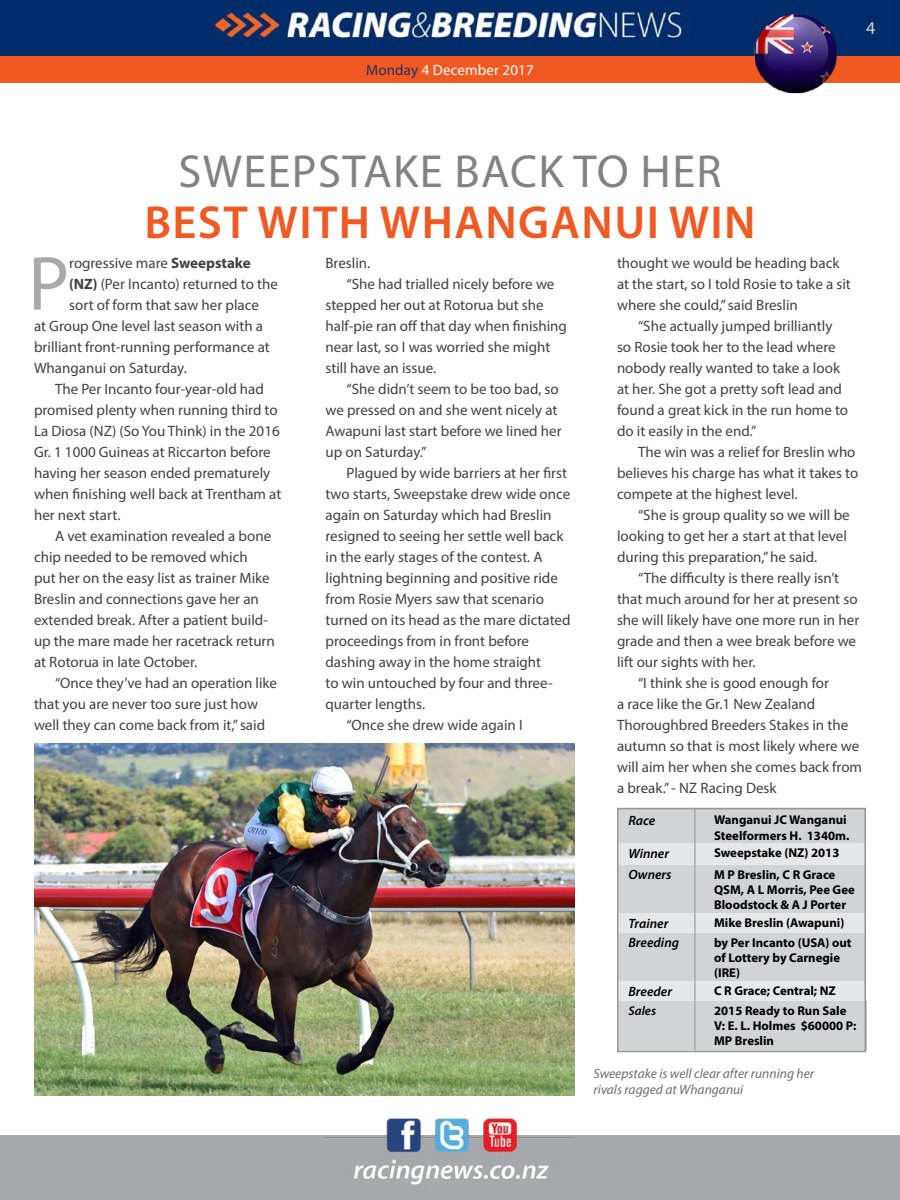
<style>
.page{position:relative;width:900px;height:1200px;background:#fff}
.page>*{position:absolute;margin:0;border:0;box-sizing:border-box;transform-origin:0 0}
.t1{font:77.25px "Myriad Pro";color:#a7a9ac}
.t2{font:600 46.5px "Myriad Pro";letter-spacing:.03em;color:#f15922}
.t3{font:46.5px "Myriad Pro";color:#808285}
.t4{font:18px "Myriad Pro";color:#d1d4d4}
.t5{font:15px/21px "Myriad Pro";color:#414042}
.t6{font:15px "Myriad Pro";letter-spacing:.01em;color:#fff}
.t7{font:italic 13.5px/16.2px "Myriad Pro";color:#6d6e71}
.t8{font:italic 600 13.5px "Myriad Pro";color:#000}
.t9{font:700 12.75px/15.3px "Myriad Pro";color:#000}
.t10{font:italic 600 12.75px "Myriad Pro";color:#000}
.s1{color:#203267}
.s2{font-weight:700}
</style>
<div class="page">
<div style="left:0;top:1136px;width:900px;height:64px;background:#a7a9ac"></div>
<img style="left:325px;top:1118px;width:250px;height:67px">
<div style="left:0;top:56px;width:900px;height:27px;background:#f15922"></div>
<img style="left:0;top:0;width:900px;height:56px">
<img style="left:34px;top:744px;width:541px;height:351px">
<div style="left:620px;top:811px;width:243px;height:238px;background:#d1d3d4"></div>
<hr style="left:694px;top:808px;width:2px;height:36px;background:#a7a9ac">
<svg style="left:620px;top:844px;width:243px;height:157px;background:#d9dadb"></svg>
<hr style="left:694px;top:933px;width:2px;height:48px;background:#a7a9ac">
<hr style="left:694px;top:981px;width:2px;height:20px;background:#a7a9ac">
<hr style="left:694px;top:1001px;width:2px;height:50px;background:#a7a9ac">
<hr style="left:865px;top:1001px;width:2px;height:50px;background:#a7a9ac">
<div style="left:617px;top:808px;width:249px;height:244px;border:2px solid #939598"></div>
<img style="left:752px;top:12px;width:88px;height:82px">
<p class="t6" style="left:366px;top:61px;width:169px"><span class="s1">Monday</span> 4 December 2017</p>
<h2 class="t3" style="left:178px;top:142px;width:52px">Sweepstake</h2>
<h2 class="t3" style="left:454px;top:142px;width:28px">back</h2>
<h2 class="t3" style="left:574px;top:142px;width:123px">to her</h2>
<h2 class="t2" style="left:144px;top:193px;width:271px">BEST WITH WHA</h2>
<h2 class="t2" style="left:485px;top:193px;width:272px">NGANUI WIN</h2>
<p class="t4" style="left:866px;top:17px;width:11px">4</p>
<h1 class="t1" style="left:28px;top:236px;width:43px">P</h1>
<p class="t5" style="left:69px;top:252px;width:183px">rogressive mare <span class="s2">Sweepstake</span></p>
<p class="t5" style="left:69px;top:273px;width:210px"><span class="s2">(NZ)</span> (Per Incanto) returned to the</p>
<p class="t5" style="left:69px;top:294px;width:191px">sort of form that saw her place</p>
<p class="t5" style="left:34px;top:315px;width:231px">at Group One level last season with a</p>
<p class="t5" style="left:34px;top:336px;width:237px">brilliant front-running performance at</p>
<p class="t5" style="left:34px;top:357px;width:154px">Whanganui on Saturday.</p>
<p class="t5" style="left:55px;top:378px;width:210px">The Per Incanto four-year-old had</p>
<p class="t5" style="left:34px;top:399px;width:245px">promised plenty when running third to</p>
<p class="t5" style="left:34px;top:420px;width:247px">La Diosa (NZ) (So You Think) in the 2016</p>
<p class="t5" style="left:34px;top:441px;width:238px">Gr. 1 1000 Guineas at Riccarton before</p>
<p class="t5" style="left:34px;top:462px;width:238px">having her season ended prematurely</p>
<p class="t5" style="left:34px;top:483px;width:249px">when finishing well back at Trentham at</p>
<p class="t5" style="left:34px;top:504px;width:88px">her next start.</p>
<p class="t5" style="left:55px;top:525px;width:218px">A vet examination revealed a bone</p>
<p class="t5" style="left:34px;top:546px;width:215px">chip needed to be removed which</p>
<p class="t5" style="left:34px;top:567px;width:237px">put her on the easy list as trainer Mike</p>
<p class="t5" style="left:34px;top:588px;width:226px">Breslin and connections gave her an</p>
<p class="t5" style="left:34px;top:609px;width:236px">extended break. After a patient build-</p>
<p class="t5" style="left:34px;top:630px;width:242px">up the mare made her racetrack return</p>
<p class="t5" style="left:34px;top:651px;width:165px">at Rotorua in late October.</p>
<p class="t5" style="left:55px;top:672px;width:224px">“Once they’ve had an operation like</p>
<p class="t5" style="left:34px;top:693px;width:226px">that you are never too sure just how</p>
<p class="t5" style="left:34px;top:714px;width:233px">well they can come back from it,” said</p>
<p class="t5" style="left:326px;top:252px;width:46px">Breslin.</p>
<p class="t5" style="left:347px;top:273px;width:209px">“She had trialled nicely before we</p>
<p class="t5" style="left:326px;top:294px;width:220px">stepped her out at Rotorua but she</p>
<p class="t5" style="left:326px;top:315px;width:243px">half-pie ran off that day when finishing</p>
<p class="t5" style="left:326px;top:336px;width:226px">near last, so I was worried she might</p>
<p class="t5" style="left:326px;top:357px;width:112px">still have an issue.</p>
<p class="t5" style="left:347px;top:378px;width:214px">“She didn’t seem to be too bad, so</p>
<p class="t5" style="left:326px;top:399px;width:234px">we pressed on and she went nicely at</p>
<p class="t5" style="left:326px;top:420px;width:238px">Awapuni last start before we lined her</p>
<p class="t5" style="left:326px;top:441px;width:103px">up on Saturday.”</p>
<p class="t5" style="left:347px;top:462px;width:222px">Plagued by wide barriers at her first</p>
<p class="t5" style="left:326px;top:483px;width:246px">two starts, Sweepstake drew wide once</p>
<p class="t5" style="left:326px;top:504px;width:228px">again on Saturday which had Breslin</p>
<p class="t5" style="left:326px;top:525px;width:239px">resigned to seeing her settle well back</p>
<p class="t5" style="left:326px;top:546px;width:219px">in the early stages of the contest. A</p>
<p class="t5" style="left:326px;top:567px;width:234px">lightning beginning and positive ride</p>
<p class="t5" style="left:326px;top:588px;width:220px">from Rosie Myers saw that scenario</p>
<p class="t5" style="left:326px;top:609px;width:247px">turned on its head as the mare dictated</p>
<p class="t5" style="left:326px;top:630px;width:205px">proceedings from in front before</p>
<p class="t5" style="left:326px;top:651px;width:217px">dashing away in the home straight</p>
<p class="t5" style="left:326px;top:672px;width:229px">to win untouched by four and three-</p>
<p class="t5" style="left:326px;top:693px;width:101px">quarter lengths.</p>
<p class="t5" style="left:347px;top:714px;width:178px">“Once she drew wide again I</p>
<p class="t5" style="left:617px;top:252px;width:235px">thought we would be heading back at the start, so I told Rosie to take a sit where she could,” said Breslin</p>
<p class="t5" style="left:617px;top:315px;width:233px;text-indent:21px">“She actually jumped brilliantly so Rosie took her to the lead where nobody really wanted to take a look at her. She got a pretty soft lead and found a great kick in the run home to do it easily in the end.”</p>
<p class="t5" style="left:617px;top:441px;width:243px;text-indent:21px">The win was a relief for Breslin who believes his charge has what it takes to compete at the highest level.</p>
<p class="t5" style="left:617px;top:504px;width:234px;text-indent:21px">“She is group quality so we will be looking to get her a start at that level during this preparation,” he said.</p>
<p class="t5" style="left:638px;top:567px;width:203px">“The difficulty is there really isn’t</p>
<p class="t5" style="left:617px;top:588px;width:242px">that much around for her at present so</p>
<p class="t5" style="left:617px;top:609px;width:244px">she will likely have one more run in her</p>
<p class="t5" style="left:617px;top:630px;width:241px">grade and then a wee break before we</p>
<p class="t5" style="left:617px;top:651px;width:140px">lift our sights with her.</p>
<p class="t5" style="left:638px;top:672px;width:193px">“I think she is good enough for</p>
<p class="t5" style="left:617px;top:693px;width:200px">a race like the Gr.1 New Zealand</p>
<p class="t5" style="left:617px;top:714px;width:233px">Thoroughbred Breeders Stakes in the</p>
<p class="t5" style="left:617px;top:735px;width:244px">autumn so that is most likely where we</p>
<p class="t5" style="left:617px;top:756px;width:247px">will aim her when she comes back from</p>
<p class="t5" style="left:617px;top:777px;width:161px">a break.” - NZ Racing Desk</p>
<p class="t8" style="left:629px;top:812px;width:28px">Race</p>
<p class="t9" style="left:714px;top:812px;width:137px">Wanganui JC Wanganui<br>Steelformers H. 1340m.</p>
<p class="t8" style="left:629px;top:845px;width:42px">Winner</p>
<p class="t9" style="left:714px;top:845px;width:127px">Sweepstake (NZ) 2013</p>
<p class="t8" style="left:629px;top:866px;width:45px">Owners</p>
<p class="t9" style="left:714px;top:866px;width:142px">M P Breslin, C R Grace<br>QSM, A L Morris, Pee Gee<br>Bloodstock &amp; A J Porter</p>
<p class="t8" style="left:629px;top:915px;width:41px">Trainer</p>
<p class="t9" style="left:714px;top:915px;width:132px">Mike Breslin (Awapuni)</p>
<p class="t8" style="left:629px;top:934px;width:52px">Breeding</p>
<p class="t9" style="left:714px;top:934px;width:139px">by Per Incanto (USA) out of Lottery by Carnegie (IRE)</p>
<p class="t8" style="left:629px;top:983px;width:45px">Breeder</p>
<p class="t9" style="left:714px;top:983px;width:123px">C R Grace; Central; NZ</p>
<p class="t10" style="left:629px;top:1002px;width:29px">Sales</p>
<p class="t9" style="left:714px;top:1002px;width:144px">2015 Ready to Run Sale<br>V: E. L. Holmes $60000 P:<br>MP Breslin</p>
<p class="t7" style="left:594px;top:1065px;width:222px">Sweepstake is well clear after running her rivals ragged at Whanganui</p>
</div>
